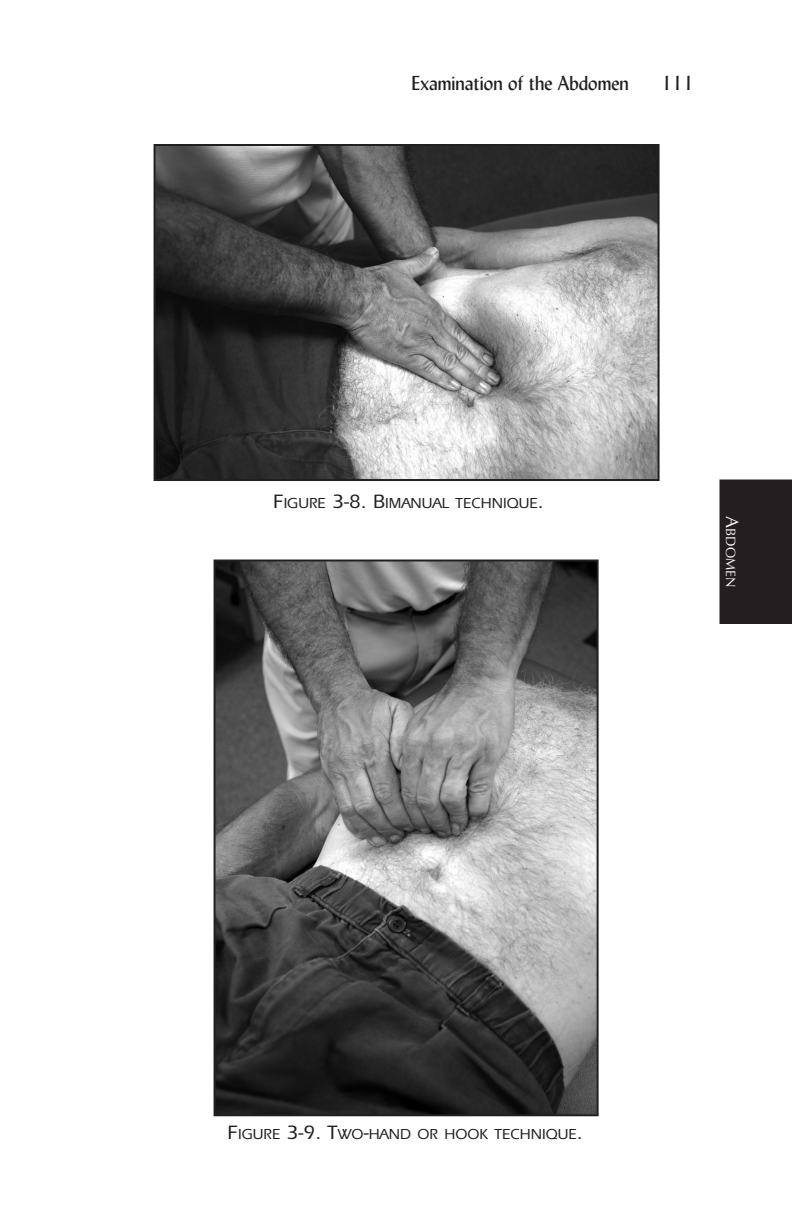
<style>
.page{position:relative;width:792px;height:1224px;background:#fff}
.page>*{position:absolute;margin:0;border:0;box-sizing:border-box;transform-origin:0 0}
.t1{font:20px "Lydian BT";color:#231f20}
.fig_caption{font:500 15px "Itc Eras";color:#231f20}
.t2{font:13.6px "Optima";color:#fff}
.s1{font-size:20px}
.s2{font-size:18px}
</style>
<div class="page">
<div style="left:720px;top:480px;width:72px;height:144px;background:#231f20"></div>
<img style="left:157px;top:147px;width:500px;height:331px">
<div style="left:154px;top:144px;width:506px;height:337px;border:2px solid #231f20"></div>
<img style="left:217px;top:563px;width:379px;height:550px">
<div style="left:214px;top:560px;width:385px;height:556px;border:2px solid #231f20"></div>
<p class="t1" style="left:411px;top:71px;width:219px">Examination of the Abdomen</p>
<p class="t1" style="left:661px;top:71px;width:34px">111</p>
<p class="fig_caption" style="left:273px;top:495px;width:272px"><span class="s1">F</span>IGURE <span class="s1">3-8. B</span>IMANUAL TECHNIQUE<span class="s1">.</span></p>
<p class="t2" style="left:738px;top:516px;width:73px;rotate:90deg"><span class="s2">A</span>bdomen</p>
<p class="fig_caption" style="left:227px;top:1126px;width:357px"><span class="s1">F</span>IGURE <span class="s1">3-9. T</span>WO<span class="s1">-</span>HAND OR HOOK TECHNIQUE<span class="s1">.</span></p>
</div>
